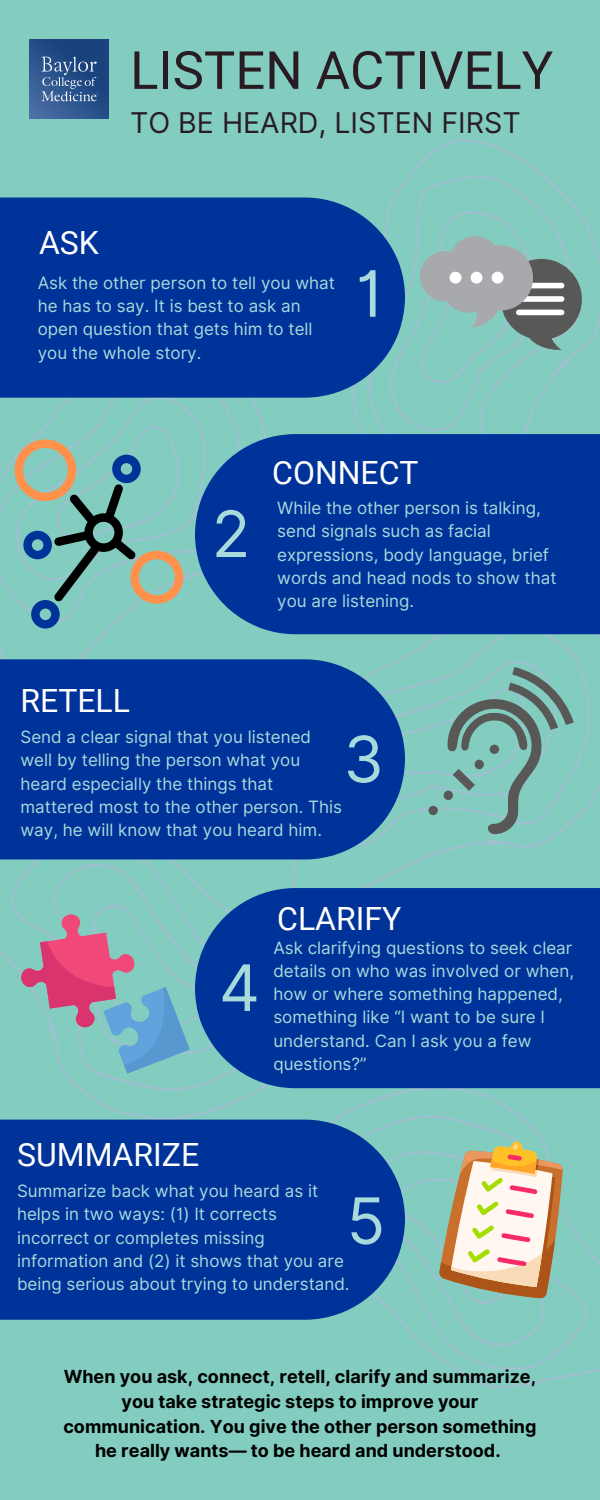
<style>
.page{position:relative;width:600px;height:1500px;background:#82cdbf}
.page>*{position:absolute;margin:0;border:0;box-sizing:border-box;transform-origin:0 0}
.t1{font:64px "Inter";color:#a8dadc}
.t2{font:52.6px "Roboto";color:#281c22}
.t3{font:32px "Roboto";color:#fff}
.t4{font:28.6px "Inter";color:#281c22}
.t5{font:700 18px/24.8px "Inter";color:#000;text-align:center}
.t6{font:17px/23.2px "Inter";color:#a8dadc}
</style>
<div class="page">
<svg style="left:251px;top:139px;width:349px;height:295px"></svg>
<svg style="left:316px;top:634px;width:284px;height:254px"></svg>
<svg style="left:0;top:398px;width:316px;height:261px"></svg>
<div style="left:0;top:198px;width:405px;height:200px;background:#039"></div>
<div style="left:195px;top:434px;width:405px;height:200px;background:#039"></div>
<svg style="left:0;top:859px;width:320px;height:261px"></svg>
<div style="left:0;top:659px;width:405px;height:200px;background:#039"></div>
<svg style="left:288px;top:1088px;width:312px;height:300px"></svg>
<div style="left:195px;top:888px;width:405px;height:200px;background:#039"></div>
<div style="left:0;top:1120px;width:405px;height:200px;background:#039"></div>
<svg style="left:420px;top:236px;width:162px;height:115px"></svg>
<div style="left:450px;top:272px;width:11px;height:12px;background:#fff;border-radius:50%"></div>
<div style="left:471px;top:272px;width:11px;height:12px;background:#fff;border-radius:50%"></div>
<div style="left:492px;top:272px;width:12px;height:12px;background:#fff;border-radius:50%"></div>
<svg style="left:15px;top:439px;width:168px;height:190px"></svg>
<div style="left:428px;top:806px;width:10px;height:9px;background:#585956;border-radius:50%"></div>
<div style="left:444px;top:791px;width:9px;height:9px;background:#585956;border-radius:50%"></div>
<svg style="left:447px;top:667px;width:127px;height:167px"></svg>
<svg style="left:21px;top:914px;width:169px;height:159px"></svg>
<svg style="left:439px;top:1141px;width:124px;height:157px"></svg>
<img style="left:30px;top:40px;width:78px;height:78px">
<h2 class="t2" style="left:130px;top:40px;width:425px">LISTEN ACTIVELY</h2>
<h3 class="t4" style="left:130px;top:106px;width:392px">TO BE HEARD, LISTEN FIRST</h3>
<h3 class="t3" style="left:39px;top:224px;width:61px">ASK</h3>
<p class="t6" style="left:38px;top:271px;width:299px">Ask the other person to tell you what he has to say. It is best to ask an open question that gets him to tell you the whole story.</p>
<h1 class="t1" style="left:356px;top:255px;width:30px">1</h1>
<h3 class="t3" style="left:21px;top:682px;width:111px">RETELL</h3>
<h1 class="t1" style="left:212px;top:496px;width:40px">2</h1>
<h3 class="t3" style="left:272px;top:454px;width:148px">CONNECT</h3>
<p class="t6" style="left:277px;top:496px;width:281px">While the other person is talking, send signals such as facial expressions, body language, brief words and head nods to show that you are listening.</p>
<p class="t6" style="left:20px;top:725px;width:323px">Send a clear signal that you listened well by telling the person what you heard especially the things that mattered most to the other person. This way, he will know that you heard him.</p>
<h1 class="t1" style="left:343px;top:721px;width:42px">3</h1>
<h1 class="t1" style="left:219px;top:949px;width:43px">4</h1>
<h3 class="t3" style="left:277px;top:900px;width:126px">CLARIFY</h3>
<p class="t6" style="left:273px;top:936px;width:302px">Ask clarifying questions to seek clear details on who was involved or when, how or where something happened, something like “I want to be sure I understand. Can I ask you a few questions?”</p>
<h3 class="t3" style="left:17px;top:1136px;width:184px">SUMMARIZE</h3>
<p class="t6" style="left:17px;top:1179px;width:334px">Summarize back what you heard as it helps in two ways: (1) It corrects incorrect or completes missing information and (2) it shows that you are being serious about trying to understand.</p>
<h1 class="t1" style="left:347px;top:1182px;width:40px">5</h1>
<p class="t5" style="left:63px;top:1364px;width:475px">When you ask, connect, retell, clarify and summarize, you take strategic steps to improve your communication. You give the other person something he really wants— to be heard and understood.</p>
</div>
